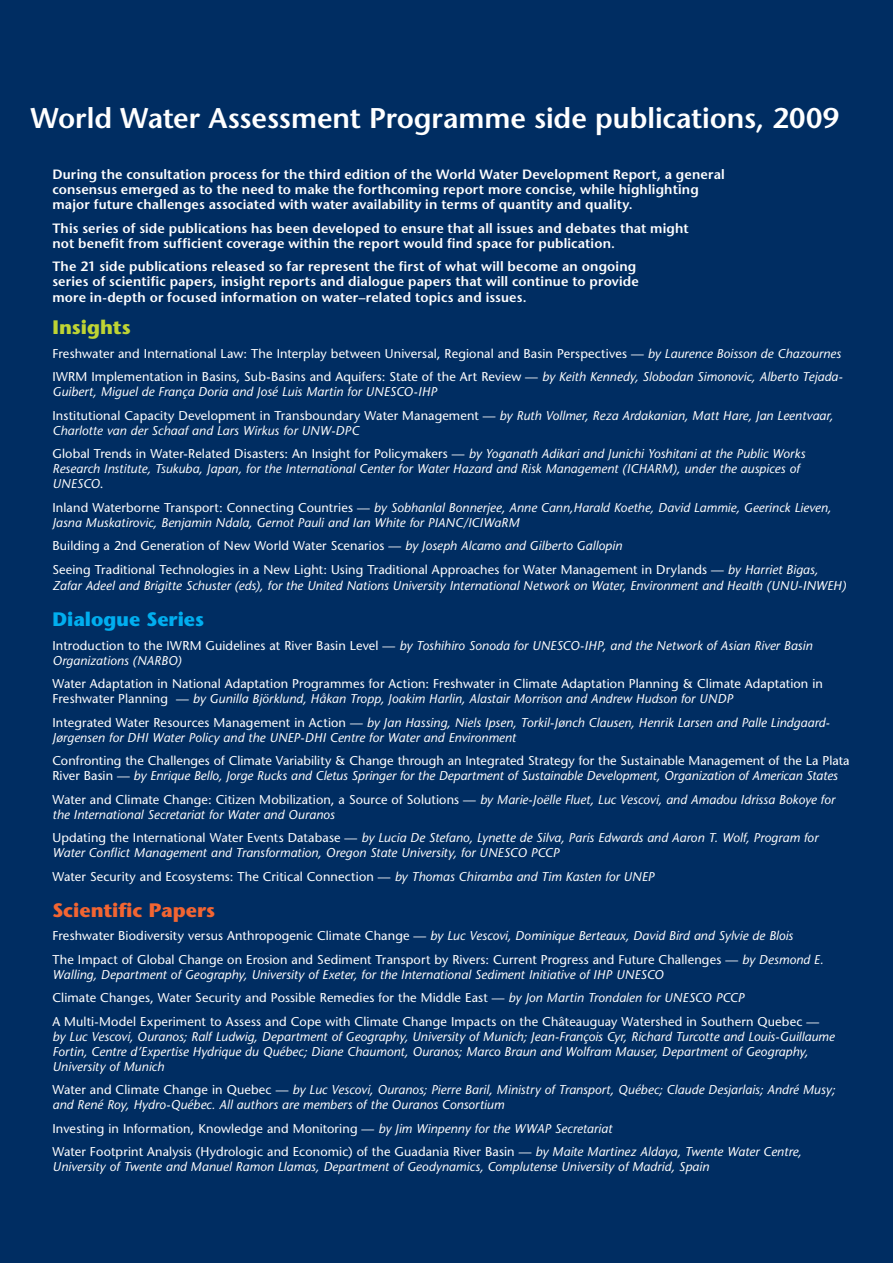
<style>
.page{position:relative;width:893px;height:1263px;background:#002d62}
.page>*{position:absolute;margin:0;border:0;box-sizing:border-box;transform-origin:0 0}
.t1{font:600 28.5px "Stone Sans Std";color:#fff}
.t2{font:700 19.5px "Stone Sans Std";color:#f26532}
.t3{font:700 19.5px "Stone Sans Std";color:#00aeef}
.t4{font:700 19.5px "Stone Sans Std";color:#bed334}
.t5{font:600 13.5px/15px "Stone Sans Std";letter-spacing:.01em;color:#fff}
.t6{font:italic 500 12.75px/15px "Stone Sans Std";letter-spacing:.005em;color:#fff}
.t7{font:500 12.75px/23.5px "Stone Sans Std";letter-spacing:.01em;color:#fff}
.s1{font-style:italic}
.s2{font-style:normal}
</style>
<div class="page">
<h1 class="t1" style="left:31px;top:106px;width:810px">World Water Assessment Programme side publications, 2009</h1>
<p class="t5" style="left:52px;top:168px;width:674px">During the consultation process for the third edition of the World Water Development Report, a general consensus emerged as to the need to make the forthcoming report more concise, while highlighting major future challenges associated with water availability in terms of quantity and quality.</p>
<p class="t5" style="left:52px;top:222px;width:638px">This series of side publications has been developed to ensure that all issues and debates that might not benefit from sufficient coverage within the report would find space for publication.</p>
<p class="t5" style="left:52px;top:260px;width:588px;line-height:15.6px">The 21 side publications released so far represent the first of what will become an ongoing series of scientific papers, insight reports and dialogue papers that will continue to provide more in-depth or focused information on water–related topics and issues.</p>
<h2 class="t4" style="left:52px;top:319px;width:80px">Insights</h2>
<p class="t7" style="left:52px;top:343px;width:792px">Freshwater and International Law: The Interplay between Universal, Regional and Basin Perspectives — <span class="s1">by Laurence Boisson de Chazournes<br></span>IWRM Implementation in Basins, Sub-Basins and Aquifers: State of the Art Review — <span class="s1">by Keith Kennedy, Slobodan Simonovic, Alberto Tejada-</span></p>
<p class="t6" style="left:52px;top:381px;width:782px;line-height:23.5px">Guibert, Miguel de França Doria and José Luis Martin for UNESCO-IHP<br><span class="s2">Institutional Capacity Development in Transboundary Water Management —</span> by Ruth Vollmer, Reza Ardakanian, Matt Hare, Jan Leentvaar,</p>
<p class="t6" style="left:52px;top:420px;width:754px;line-height:23.5px">Charlotte van der Schaaf and Lars Wirkus for UNW-DPC<br><span class="s2">Global Trends in Water-Related Disasters: An Insight for Policymakers —</span> by Yoganath Adikari and Junichi Yoshitani at the Public Works</p>
<p class="t6" style="left:52px;top:462px;width:749px">Research Institute, Tsukuba, Japan, for the International Center for Water Hazard and Risk Management (ICHARM), under the auspices of<br>UNESCO<span class="s2">.</span></p>
<p class="t6" style="left:52px;top:501px;width:780px"><span class="s2">Inland Waterborne Transport: Connecting Countries —</span> by Sobhanlal Bonnerjee, Anne Cann,Harald Koethe, David Lammie, Geerinck Lieven,<br>Jasna Muskatirovic, Benjamin Ndala, Gernot Pauli and Ian White for PIANC/ICIWaRM</p>
<p class="t7" style="left:52px;top:535px;width:767px">Building a 2nd Generation of New World Water Scenarios — <span class="s1">by Joseph Alcamo and Gilberto Gallopin<br></span>Seeing Traditional Technologies in a New Light: Using Traditional Approaches for Water Management in Drylands — <span class="s1">by Harriet Bigas,</span></p>
<p class="t6" style="left:52px;top:579px;width:795px">Zafar Adeel and Brigitte Schuster (eds), for the United Nations University International Network on Water, Environment and Health (UNU-INWEH)</p>
<h2 class="t3" style="left:52px;top:611px;width:153px">Dialogue Series</h2>
<p class="t6" style="left:52px;top:639px;width:761px"><span class="s2">Introduction to the IWRM Guidelines at River Basin Level —</span> by Toshihiro Sonoda for UNESCO-IHP, and the Network of Asian River Basin<br>Organizations (NARBO)</p>
<p class="t7" style="left:52px;top:677px;width:772px;line-height:15px">Water Adaptation in National Adaptation Programmes for Action: Freshwater in Climate Adaptation Planning &amp; Climate Adaptation in<br>Freshwater Planning — <span class="s1">by Gunilla Björklund, Håkan Tropp, Joakim Harlin, Alastair Morrison and Andrew Hudson for UNDP</span></p>
<p class="t6" style="left:52px;top:716px;width:779px"><span class="s2">Integrated Water Resources Management in Action —</span> by Jan Hassing, Niels Ipsen, Torkil-Jønch Clausen, Henrik Larsen and Palle Lindgaard-<br>Jørgensen for DHI Water Policy and the UNEP-DHI Centre for Water and Environment</p>
<p class="t7" style="left:52px;top:754px;width:799px;line-height:15px">Confronting the Challenges of Climate Variability &amp; Change through an Integrated Strategy for the Sustainable Management of the La Plata<br>River Basin — <span class="s1">by Enrique Bello, Jorge Rucks and Cletus Springer for the Department of Sustainable Development, Organization of American States</span></p>
<p class="t6" style="left:52px;top:793px;width:784px"><span class="s2">Water and Climate Change: Citizen Mobilization, a Source of Solutions —</span> by Marie-Joëlle Fluet, Luc Vescovi, and Amadou Idrissa Bokoye for the International Secretariat for Water and Ouranos</p>
<p class="t6" style="left:52px;top:831px;width:767px"><span class="s2">Updating the International Water Events Database —</span> by Lucia De Stefano, Lynette de Silva, Paris Edwards and Aaron T. Wolf, Program for<br>Water Conflict Management and Transformation, Oregon State University, for UNESCO PCCP</p>
<p class="t7" style="left:52px;top:865px;width:604px">Water Security and Ecosystems: The Critical Connection — <span class="s1">by Thomas Chiramba and Tim Kasten for UNEP</span></p>
<h2 class="t2" style="left:52px;top:902px;width:164px">Scientific Papers</h2>
<p class="t7" style="left:52px;top:925px;width:773px">Freshwater Biodiversity versus Anthropogenic Climate Change — <span class="s1">by Luc Vescovi, Dominique Berteaux, David Bird and Sylvie de Blois<br></span>The Impact of Global Change on Erosion and Sediment Transport by Rivers: Current Progress and Future Challenges — <span class="s1">by Desmond E.</span></p>
<p class="t7" style="left:52px;top:964px;width:768px"><span class="s1">Walling, Department of Geography, University of Exeter, for the International Sediment Initiative of IHP UNESCO<br></span>Climate Changes, Water Security and Possible Remedies for the Middle East — <span class="s1">by Jon Martin Trondalen for UNESCO PCCP<br></span>A Multi-Model Experiment to Assess and Cope with Climate Change Impacts on the Châteauguay Watershed in Southern Quebec —</p>
<p class="t6" style="left:52px;top:1030px;width:784px">by Luc Vescovi, Ouranos; Ralf Ludwig, Department of Geography, University of Munich; Jean-François Cyr, Richard Turcotte and Louis-Guillaume<br>Fortin, Centre d’Expertise Hydrique du Québec; Diane Chaumont, Ouranos; Marco Braun and Wolfram Mauser, Department of Geography,<br>University of Munich</p>
<p class="t6" style="left:52px;top:1083px;width:784px"><span class="s2">Water and Climate Change in Quebec —</span> by Luc Vescovi, Ouranos; Pierre Baril, Ministry of Transport, Québec; Claude Desjarlais; André Musy; and René Roy, Hydro-Québec. All authors are members of the Ouranos Consortium</p>
<p class="t7" style="left:52px;top:1118px;width:751px">Investing in Information, Knowledge and Monitoring — <span class="s1">by Jim Winpenny for the WWAP Secretariat<br></span>Water Footprint Analysis (Hydrologic and Economic) of the Guadania River Basin — <span class="s1">by Maite Martinez Aldaya, Twente Water Centre,</span></p>
<p class="t6" style="left:52px;top:1160px;width:658px">University of Twente and Manuel Ramon Llamas, Department of Geodynamics, Complutense University of Madrid, Spain</p>
</div>
